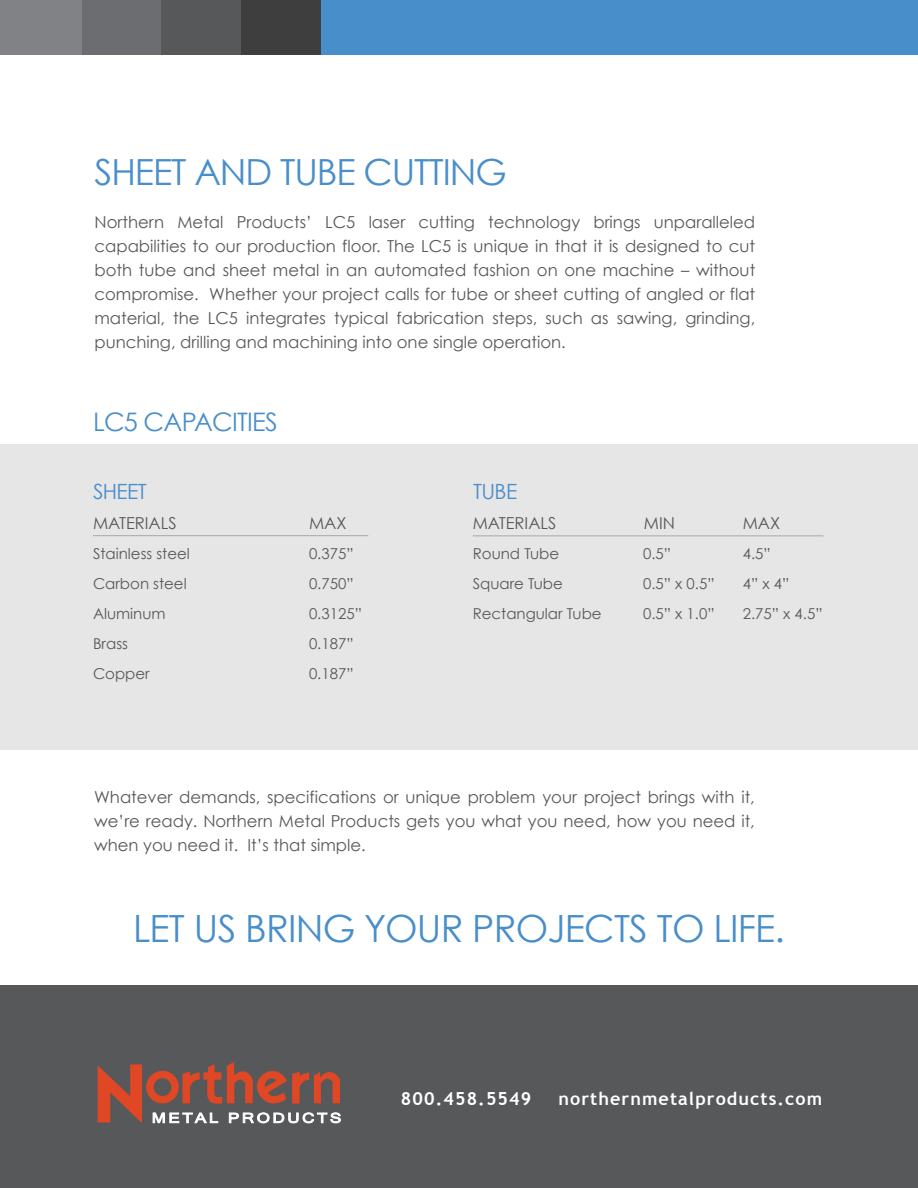
<style>
.page{position:relative;width:918px;height:1188px;background:#fff}
.page>*{position:absolute;margin:0;border:0;box-sizing:border-box;transform-origin:0 0}
.t1{font:37.5px "Century Gothic W01";letter-spacing:-.02em;color:#488ecb}
.t2{font:36px "Century Gothic W01";letter-spacing:-.03em;color:#488ecb}
.t3{font:25.5px "Century Gothic W01";letter-spacing:-.03em;color:#488ecb}
.t4{font:21px "Century Gothic W01";letter-spacing:-.03em;color:#488ecb}
.t5{font:700 18px "Trebuchet MS";letter-spacing:.06em;color:#fff}
.t6{font:16.5px/24px "Century Gothic W01";color:#57585a;text-align:justify}
.t7{font:15px "Century Gothic W01";color:#57585a}
</style>
<div class="page">
<div style="left:0;top:444px;width:918px;height:306px;background:#e6e6e7"></div>
<div style="left:0;top:986px;width:918px;height:202px;background:#57585a"></div>
<svg style="left:98px;top:1062px;width:243px;height:61px"></svg>
<div style="left:321px;top:0;width:597px;height:54px;background:#488ecb"></div>
<div style="left:241px;top:0;width:80px;height:54px;background:#3e3e3f"></div>
<div style="left:161px;top:0;width:80px;height:54px;background:#57585a"></div>
<div style="left:81px;top:0;width:80px;height:54px;background:#6c6d70"></div>
<div style="left:0;top:0;width:81px;height:54px;background:#808285"></div>
<hr style="left:93px;top:535px;width:275px;height:1px;background:#231f20">
<hr style="left:473px;top:536px;width:351px;height:1px;background:#231f20">
<p class="t2" style="left:94px;top:150px;width:414px">SHEET AND TUBE CUTTING</p>
<p class="t6" style="left:94px;top:210px;width:662px">Northern Metal Products’ LC5 laser cutting technology brings unparalleled capabilities to our production floor. The LC5 is unique in that it is designed to cut both tube and sheet metal in an automated fashion on one machine – without compromise. Whether your project calls for tube or sheet cutting of angled or flat material, the LC5 integrates typical fabrication steps, such as sawing, grinding, punching, drilling and machining into one single operation.</p>
<p class="t3" style="left:93px;top:407px;width:186px">LC5 CAPACITIES</p>
<p class="t4" style="left:93px;top:479px;width:55px">SHEET</p>
<p class="t4" style="left:473px;top:479px;width:46px">TUBE</p>
<p class="t6" style="left:93px;top:510px;width:85px">MATERIALS</p>
<p class="t6" style="left:309px;top:510px;width:39px">MAX</p>
<p class="t7" style="left:93px;top:544px;width:98px">Stainless steel</p>
<p class="t7" style="left:309px;top:544px;width:46px">0.375”</p>
<p class="t7" style="left:93px;top:574px;width:95px">Carbon steel</p>
<p class="t7" style="left:309px;top:574px;width:46px">0.750”</p>
<p class="t7" style="left:93px;top:604px;width:74px">Aluminum</p>
<p class="t7" style="left:309px;top:604px;width:54px">0.3125”</p>
<p class="t7" style="left:93px;top:634px;width:37px">Brass</p>
<p class="t7" style="left:309px;top:634px;width:46px">0.187”</p>
<p class="t7" style="left:93px;top:664px;width:58px">Copper</p>
<p class="t7" style="left:309px;top:664px;width:46px">0.187”</p>
<p class="t6" style="left:473px;top:510px;width:85px">MATERIALS</p>
<p class="t6" style="left:644px;top:510px;width:33px">MIN</p>
<p class="t6" style="left:743px;top:510px;width:39px">MAX</p>
<p class="t7" style="left:473px;top:544px;width:88px">Round Tube</p>
<p class="t7" style="left:643px;top:544px;width:30px">0.5”</p>
<p class="t7" style="left:743px;top:544px;width:30px">4.5”</p>
<p class="t7" style="left:473px;top:574px;width:92px">Square Tube</p>
<p class="t7" style="left:643px;top:574px;width:73px">0.5” x 0.5”</p>
<p class="t7" style="left:743px;top:574px;width:48px">4” x 4”</p>
<p class="t7" style="left:473px;top:604px;width:130px">Rectangular Tube</p>
<p class="t7" style="left:643px;top:604px;width:73px">0.5” x 1.0”</p>
<p class="t7" style="left:743px;top:604px;width:81px">2.75” x 4.5”</p>
<p class="t6" style="left:94px;top:785px;width:662px">Whatever demands, specifications or unique problem your project brings with it, we’re ready. Northern Metal Products gets you what you need, how you need it, when you need it. It’s that simple.</p>
<p class="t1" style="left:133px;top:905px;width:653px">LET US BRING YOUR PROJECTS TO LIFE.</p>
<p class="t5" style="left:401px;top:1088px;width:132px">800.458.5549</p>
<p class="t5" style="left:559px;top:1088px;width:265px">northernmetalproducts.com</p>
</div>
